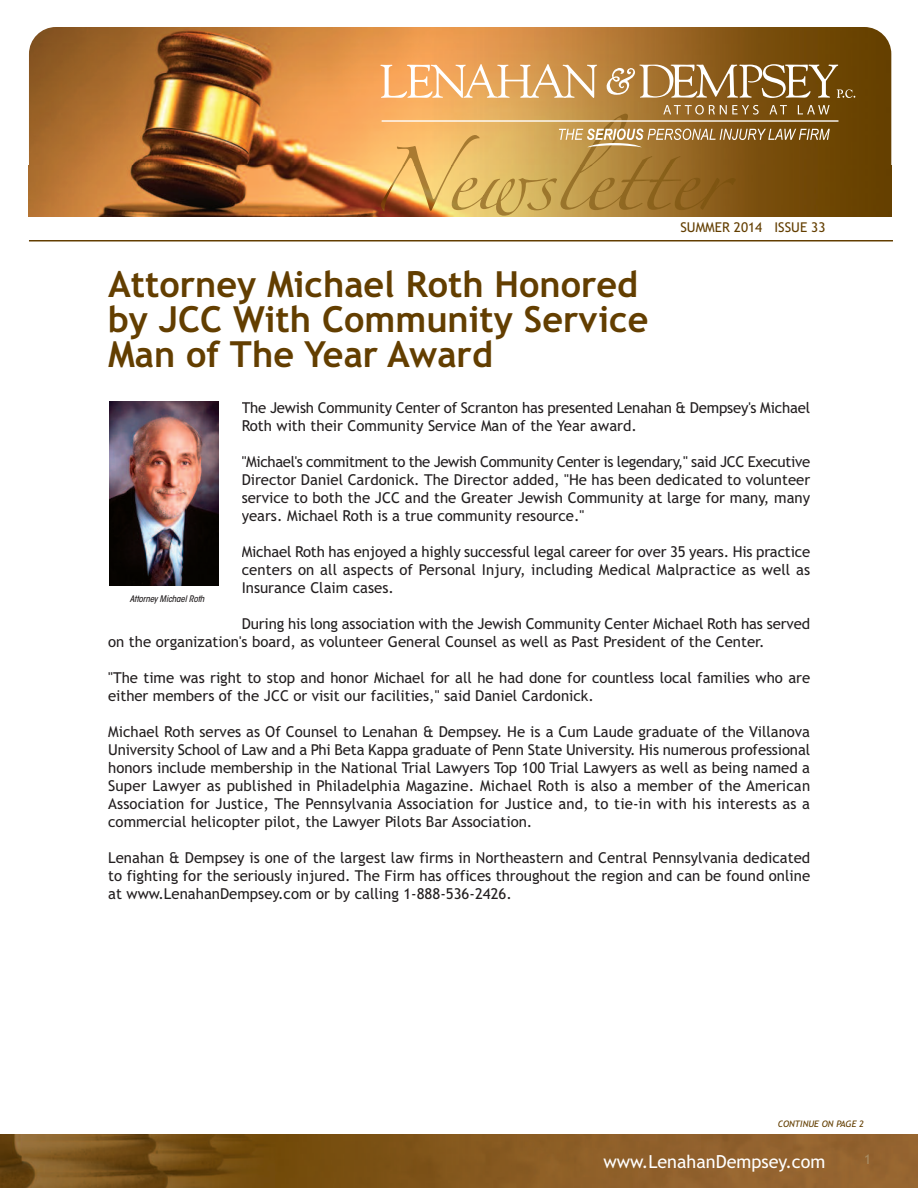
<style>
.page{position:relative;width:918px;height:1188px;background:#fff}
.page>*{position:absolute;margin:0;border:0;box-sizing:border-box;transform-origin:0 0}
.t1{font:700 36px/35.4px "Trebuchet MS";color:#633e00}
.t2{font:18px "Trebuchet MS";color:#fff}
.t3{font:15px/18px "Trebuchet MS";color:#231f20;text-align:justify}
.t4{font:13.5px "Trebuchet MS";color:#633e00}
.t5{font:13.5px "Trebuchet MS";color:#a88d64}
.t6{font:italic 500 condensed 9px "ITC Avant Garde Std";color:#231f20}
.t7{font:italic 9px "Trebuchet MS";color:#633e00}
</style>
<div class="page">
<img style="left:29px;top:27px;width:862px;height:189px;border-radius:27px">
<img style="left:29px;top:165px;width:862px;height:51px">
<img style="left:0;top:1134px;width:918px;height:54px">
<hr style="left:29px;top:240px;width:864px;height:2px;background:#633e00">
<img style="left:109px;top:402px;width:110px;height:184px">
<img style="left:396px;top:135px;width:152px;height:30px">
<img style="left:381px;top:165px;width:167px;height:51px">
<svg style="left:380px;top:64px;width:217px;height:34px"></svg>
<svg style="left:605px;top:64px;width:250px;height:34px"></svg>
<svg style="left:559px;top:129px;width:271px;height:18px;background:#ab8954"></svg>
<svg style="left:663px;top:105px;width:96px;height:10px"></svg>
<svg style="left:769px;top:105px;width:18px;height:9px"></svg>
<svg style="left:798px;top:105px;width:32px;height:9px"></svg>
<hr style="left:382px;top:120px;width:456px;height:2px;background:#fff">
<h1 class="t1" style="left:108px;top:266px;width:542px">Attorney Michael Roth Honored by JCC With Community Service<br>Man of The Year Award</h1>
<p class="t4" style="left:680px;top:220px;width:147px">SUMMER 2014 ISSUE 33</p>
<p class="t3" style="left:242px;top:398px;width:570px">The Jewish Community Center of Scranton has presented Lenahan &amp; Dempsey's Michael<br>Roth with their Community Service Man of the Year award.</p>
<p class="t3" style="left:242px;top:452px;width:570px">"Michael's commitment to the Jewish Community Center is legendary," said JCC Executive Director Daniel Cardonick. The Director added, "He has been dedicated to volunteer service to both the JCC and the Greater Jewish Community at large for many, many years. Michael Roth is a true community resource."</p>
<p class="t3" style="left:242px;top:542px;width:570px">Michael Roth has enjoyed a highly successful legal career for over 35 years. His practice centers on all aspects of Personal Injury, including Medical Malpractice as well as Insurance Claim cases.</p>
<p class="t3" style="left:108px;top:614px;width:703px;text-indent:133px">During his long association with the Jewish Community Center Michael Roth has served on the organization's board, as volunteer General Counsel as well as Past President of the Center.</p>
<p class="t3" style="left:108px;top:668px;width:703px">"The time was right to stop and honor Michael for all he had done for countless local families who are either members of the JCC or visit our facilities," said Daniel Cardonick.</p>
<p class="t3" style="left:108px;top:722px;width:704px">Michael Roth serves as Of Counsel to Lenahan &amp; Dempsey. He is a Cum Laude graduate of the Villanova University School of Law and a Phi Beta Kappa graduate of Penn State University. His numerous professional honors include membership in the National Trial Lawyers Top 100 Trial Lawyers as well as being named a Super Lawyer as published in Philadelphia Magazine. Michael Roth is also a member of the American Association for Justice, The Pennsylvania Association for Justice and, to tie-in with his interests as a commercial helicopter pilot, the Lawyer Pilots Bar Association.</p>
<p class="t3" style="left:108px;top:848px;width:704px">Lenahan &amp; Dempsey is one of the largest law firms in Northeastern and Central Pennsylvania dedicated to fighting for the seriously injured. The Firm has offices throughout the region and can be found online at www.LenahanDempsey.com or by calling 1-888-536-2426.</p>
<p class="t6" style="left:130px;top:595px;width:78px">Attorney Michael Roth</p>
<p class="t7" style="left:778px;top:1118px;width:88px">CONTINUE ON PAGE 2</p>
<p class="t2" style="left:603px;top:1151px;width:223px">www.LenahanDempsey.com</p>
<p class="t5" style="left:864px;top:1151px;width:9px">1</p>
</div>
